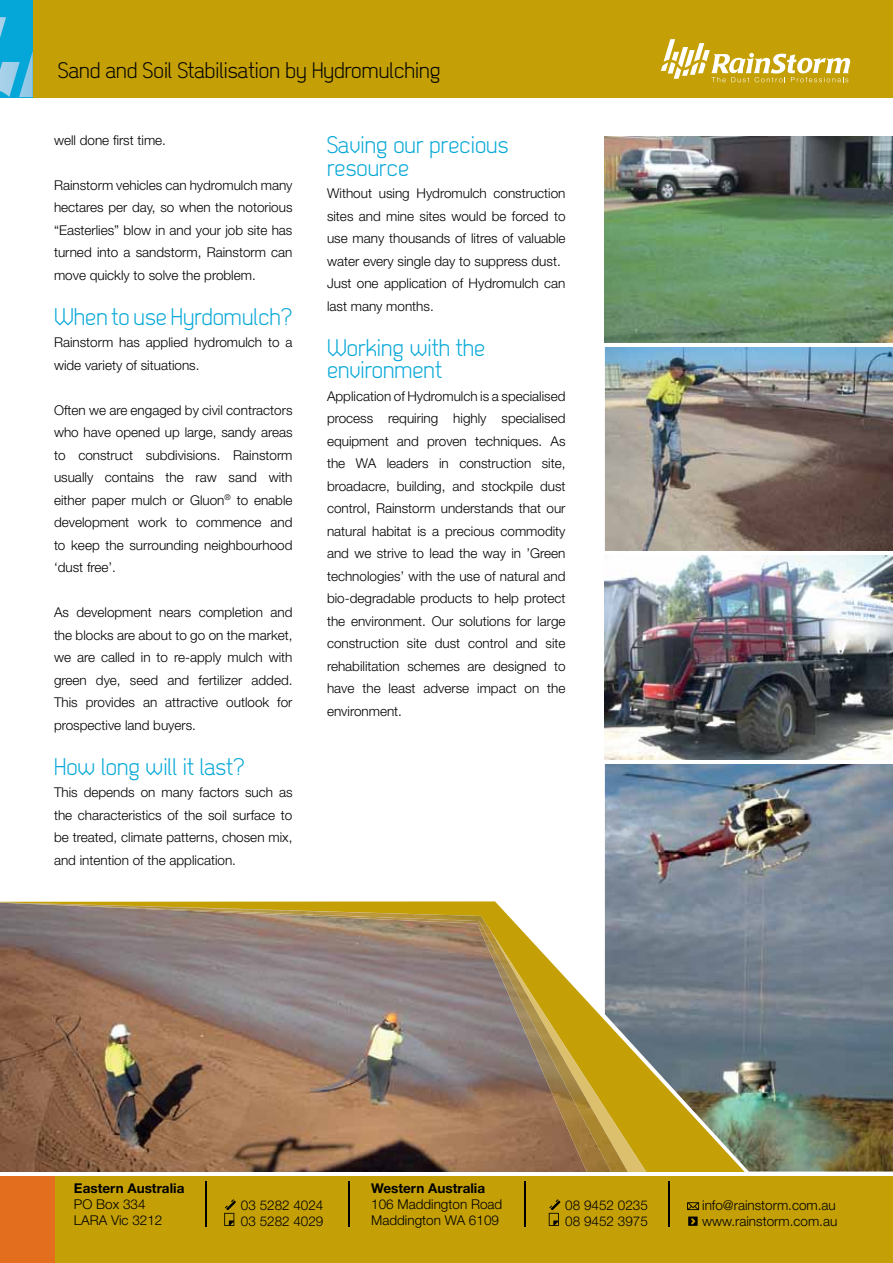
<style>
.page{position:relative;width:893px;height:1263px;background:#fff}
.page>*{position:absolute;margin:0;border:0;box-sizing:border-box;transform-origin:0 0}
.t1{font:24px/22.5px "Dekar";color:#04a7d7}
.t2{font:22.5px "Dekar";color:#000}
.t3{font:300 13.5px/22.5px "Helvetica Neue LT Std";color:#000}
.t4{font:700 13.5px "Helvetica Neue LT Std";color:#000}
</style>
<div class="page">
<img style="left:605px;top:764px;width:288px;height:407px">
<img style="left:0;top:901px;width:783px;height:271px">
<svg style="left:490px;top:930px;width:192px;height:242px;background:#a79863"></svg>
<img style="left:497px;top:953px;width:36px;height:53px">
<img style="left:524px;top:1006px;width:68px;height:104px">
<img style="left:578px;top:1109px;width:44px;height:53px">
<img style="left:633px;top:1161px;width:18px;height:11px">
<img style="left:491px;top:954px;width:38px;height:86px">
<img style="left:528px;top:1014px;width:53px;height:145px">
<img style="left:0;top:902px;width:497px;height:52px">
<img style="left:496px;top:954px;width:32px;height:59px">
<img style="left:527px;top:1012px;width:53px;height:101px">
<img style="left:580px;top:1112px;width:53px;height:60px">
<img style="left:605px;top:137px;width:288px;height:623px">
<div style="left:0;top:0;width:893px;height:97px;background:#c4a006"></div>
<div style="left:0;top:1173px;width:893px;height:90px;background:#c4a006"></div>
<div style="left:0;top:1173px;width:54px;height:90px;background:#e36f1e"></div>
<hr style="left:0;top:1172px;width:893px;height:3px;background:#fff">
<hr style="left:605px;top:343px;width:288px;height:3px;background:#fff">
<hr style="left:605px;top:552px;width:288px;height:3px;background:#fff">
<div style="left:0;top:0;width:33px;height:97px;background:#04a7d7"></div>
<svg style="left:0;top:17px;width:6px;height:21px"></svg>
<svg style="left:0;top:51px;width:33px;height:46px"></svg>
<svg style="left:661px;top:39px;width:190px;height:43px"></svg>
<hr style="left:524px;top:1181px;width:1px;height:45px;background:#000">
<hr style="left:206px;top:1181px;width:1px;height:45px;background:#000">
<hr style="left:668px;top:1181px;width:2px;height:45px;background:#000">
<hr style="left:349px;top:1181px;width:1px;height:45px;background:#000">
<svg style="left:224px;top:1199px;width:12px;height:27px"></svg>
<svg style="left:549px;top:1199px;width:11px;height:27px"></svg>
<svg style="left:687px;top:1202px;width:12px;height:8px"></svg>
<svg style="left:688px;top:1216px;width:10px;height:10px"></svg>
<h2 class="t2" style="left:58px;top:59px;width:384px">Sand and Soil Stabilisation by Hydromulching</h2>
<p class="t3" style="left:54px;top:128px;width:114px">well done first time.</p>
<p class="t3" style="left:54px;top:173px;width:240px;text-align:justify">Rainstorm vehicles can hydromulch many hectares per day, so when the notorious “Easterlies” blow in and your job site has turned into a sandstorm, Rainstorm can move quickly to solve the problem.</p>
<h1 class="t1" style="left:54px;top:306px;width:240px">When to use Hyrdomulch?</h1>
<p class="t3" style="left:54px;top:331px;width:240px">Rainstorm has applied hydromulch to a wide variety of situations.</p>
<p class="t3" style="left:54px;top:398px;width:240px;text-align:justify">Often we are engaged by civil contractors who have opened up large, sandy areas to construct subdivisions. Rainstorm usually contains the raw sand with either paper mulch or Gluon<sup>®</sup> to enable development work to commence and to keep the surrounding neighbourhood ‘dust free’.</p>
<p class="t3" style="left:54px;top:601px;width:240px;text-align:justify">As development nears completion and the blocks are about to go on the market, we are called in to re-apply mulch with green dye, seed and fertilizer added.<br>This provides an attractive outlook for prospective land buyers.</p>
<h1 class="t1" style="left:54px;top:756px;width:192px">How long will it last?</h1>
<p class="t3" style="left:54px;top:781px;width:240px;text-align:justify">This depends on many factors such as the characteristics of the soil surface to be treated, climate patterns, chosen mix, and intention of the application.</p>
<h1 class="t1" style="left:327px;top:134px;width:183px">Saving our precious resource</h1>
<p class="t3" style="left:327px;top:182px;width:240px">Without using Hydromulch construction sites and mine sites would be forced to use many thousands of litres of valuable water every single day to suppress dust.<br>Just one application of Hydromulch can last many months.</p>
<h1 class="t1" style="left:327px;top:337px;width:160px">Working with the environment</h1>
<p class="t3" style="left:327px;top:384px;width:240px;text-align:justify">Application of Hydromulch is a specialised process requiring highly specialised equipment and proven techniques. As the WA leaders in construction site, broadacre, building, and stockpile dust control, Rainstorm understands that our natural habitat is a precious commodity and we strive to lead the way in ’Green technologies’ with the use of natural and bio-degradable products to help protect the environment. Our solutions for large construction site dust control and site rehabilitation schemes are designed to have the least adverse impact on the environment.</p>
<p class="t4" style="left:74px;top:1180px;width:112px">Eastern Australia</p>
<p class="t3" style="left:74px;top:1196px;width:90px;line-height:16.2px">PO Box 334<br>LARA Vic 3212</p>
<p class="t3" style="left:241px;top:1197px;width:84px;line-height:16.2px">03 5282 4024<br>03 5282 4029</p>
<p class="t3" style="left:565px;top:1197px;width:84px;line-height:16.2px">08 9452 0235<br>08 9452 3975</p>
<p class="t3" style="left:702px;top:1197px;width:137px;line-height:16.2px">info@rainstorm.com.au www.rainstorm.com.au</p>
<p class="t4" style="left:371px;top:1180px;width:115px">Western Australia</p>
<p class="t3" style="left:371px;top:1196px;width:133px;line-height:16.2px">106 Maddington Road<br>Maddington WA 6109</p>
</div>
